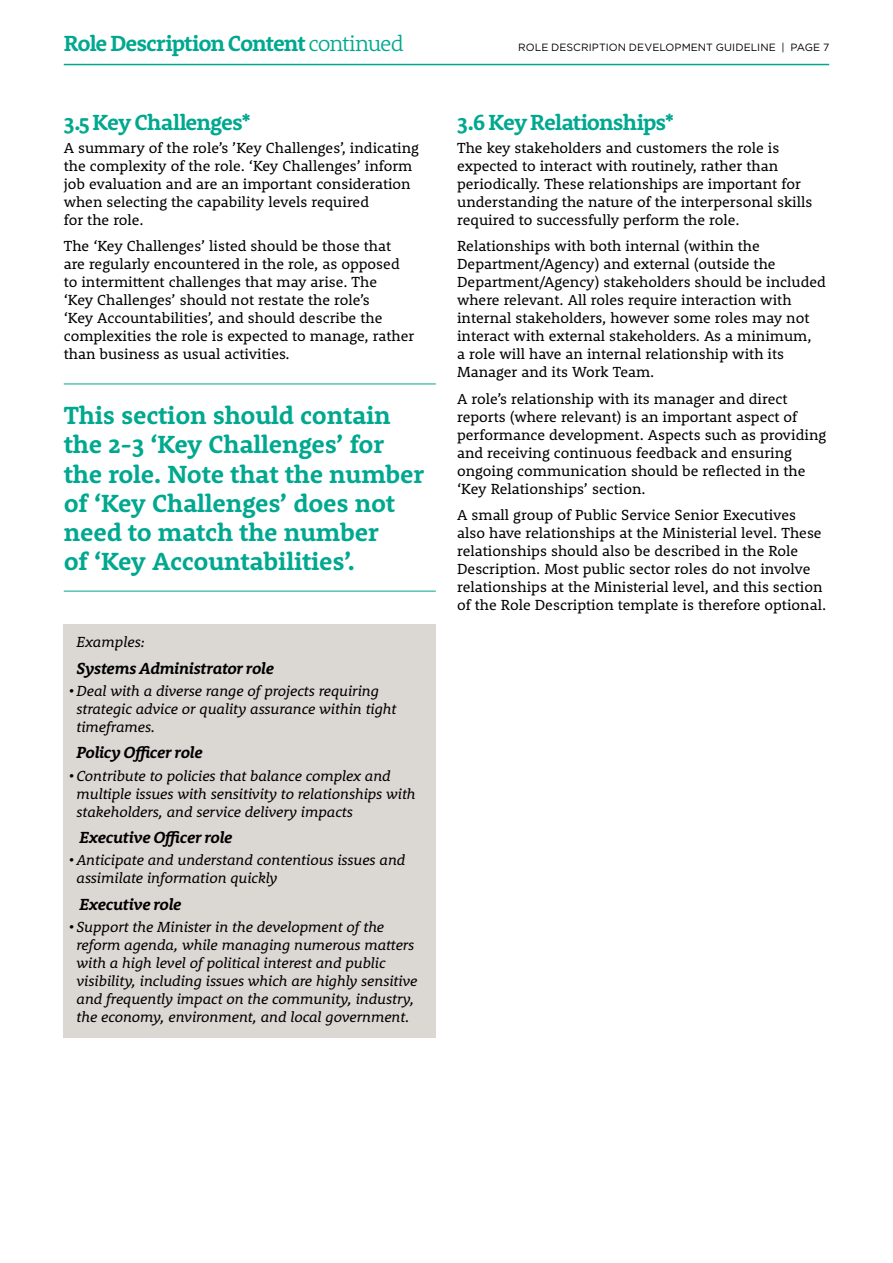
<style>
.page{position:relative;width:893px;height:1263px;background:#fff}
.page>*{position:absolute;margin:0;border:0;box-sizing:border-box;transform-origin:0 0}
.t1{font:700 25.5px/29.1px "Rooney";letter-spacing:-.01em;color:#00a88f}
.t2{font:700 22.5px "Rooney";letter-spacing:-.045em;color:#00a88f}
.t3{font:italic 700 16.5px "Rooney";letter-spacing:-.02em;color:#000}
.t4{font:15px/18px "Rooney";color:#000}
.t5{font:italic 15px/18px "Rooney";letter-spacing:-.005em;color:#000}
.t6{font:10.5px "Gotham";letter-spacing:.01em;color:#000}
.s1{font-weight:300}
</style>
<div class="page">
<div style="left:64px;top:624px;width:372px;height:414px;background:#dbd7d3"></div>
<hr style="left:64px;top:384px;width:372px;height:1px;background:#00a88f">
<hr style="left:64px;top:591px;width:372px;height:1px;background:#00a88f">
<hr style="left:64px;top:64px;width:765px;height:1px;background:#00a88f">
<h2 class="t2" style="left:64px;top:29px;width:342px">Role Description Content <span class="s1">continued</span></h2>
<h2 class="t2" style="left:64px;top:108px;width:189px">3.5 Key Challenges*</h2>
<p class="t4" style="left:64px;top:138px;width:357px">A summary of the role’s ’Key Challenges’, indicating the complexity of the role. ‘Key Challenges’ inform job evaluation and are an important consideration when selecting the capability levels required<br>for the role.</p>
<p class="t4" style="left:64px;top:236px;width:352px">The ‘Key Challenges’ listed should be those that are regularly encountered in the role, as opposed to intermittent challenges that may arise. The<br>‘Key Challenges’ should not restate the role’s<br>‘Key Accountabilities’, and should describe the complexities the role is expected to manage, rather than business as usual activities.</p>
<h1 class="t1" style="left:64px;top:400px;width:362px">This section should contain the 2-3 ‘Key Challenges’ for the role. Note that the number of ‘Key Challenges’ does not need to match the number<br>of ‘Key Accountabilities’.</h1>
<p class="t5" style="left:77px;top:632px;width:70px">Examples:</p>
<p class="t3" style="left:77px;top:657px;width:199px">Systems Administrator role</p>
<p class="t5" style="left:77px;top:681px;width:322px;text-indent:-9px">•Deal with a diverse range of projects requiring strategic advice or quality assurance within tight timeframes.</p>
<p class="t3" style="left:77px;top:742px;width:128px">Policy Officer role</p>
<p class="t5" style="left:77px;top:766px;width:341px;text-indent:-9px">•Contribute to policies that balance complex and multiple issues with sensitivity to relationships with stakeholders, and service delivery impacts</p>
<p class="t3" style="left:80px;top:827px;width:155px">Executive Officer role</p>
<p class="t5" style="left:77px;top:851px;width:330px;text-indent:-9px">•Anticipate and understand contentious issues and assimilate information quickly</p>
<p class="t3" style="left:80px;top:893px;width:104px">Executive role</p>
<p class="t5" style="left:77px;top:917px;width:342px;text-indent:-9px">•Support the Minister in the development of the reform agenda, while managing numerous matters with a high level of political interest and public visibility, including issues which are highly sensitive and frequently impact on the community, industry, the economy, environment, and local government.</p>
<p class="t6" style="left:518px;top:42px;width:313px">ROLE DESCRIPTION DEVELOPMENT GUIDELINE | PAGE 7</p>
<h2 class="t2" style="left:457px;top:108px;width:219px">3.6 Key Relationships*</h2>
<p class="t4" style="left:457px;top:138px;width:357px">The key stakeholders and customers the role is expected to interact with routinely, rather than periodically. These relationships are important for understanding the nature of the interpersonal skills required to successfully perform the role.</p>
<p class="t4" style="left:457px;top:236px;width:370px">Relationships with both internal (within the Department/Agency) and external (outside the Department/Agency) stakeholders should be included where relevant. All roles require interaction with internal stakeholders, however some roles may not interact with external stakeholders. As a minimum,<br>a role will have an internal relationship with its Manager and its Work Team.</p>
<p class="t4" style="left:457px;top:389px;width:371px">A role’s relationship with its manager and direct reports (where relevant) is an important aspect of performance development. Aspects such as providing and receiving continuous feedback and ensuring ongoing communication should be reflected in the ‘Key Relationships’ section.</p>
<p class="t4" style="left:457px;top:505px;width:371px">A small group of Public Service Senior Executives also have relationships at the Ministerial level. These relationships should also be described in the Role Description. Most public sector roles do not involve relationships at the Ministerial level, and this section of the Role Description template is therefore optional.</p>
</div>
